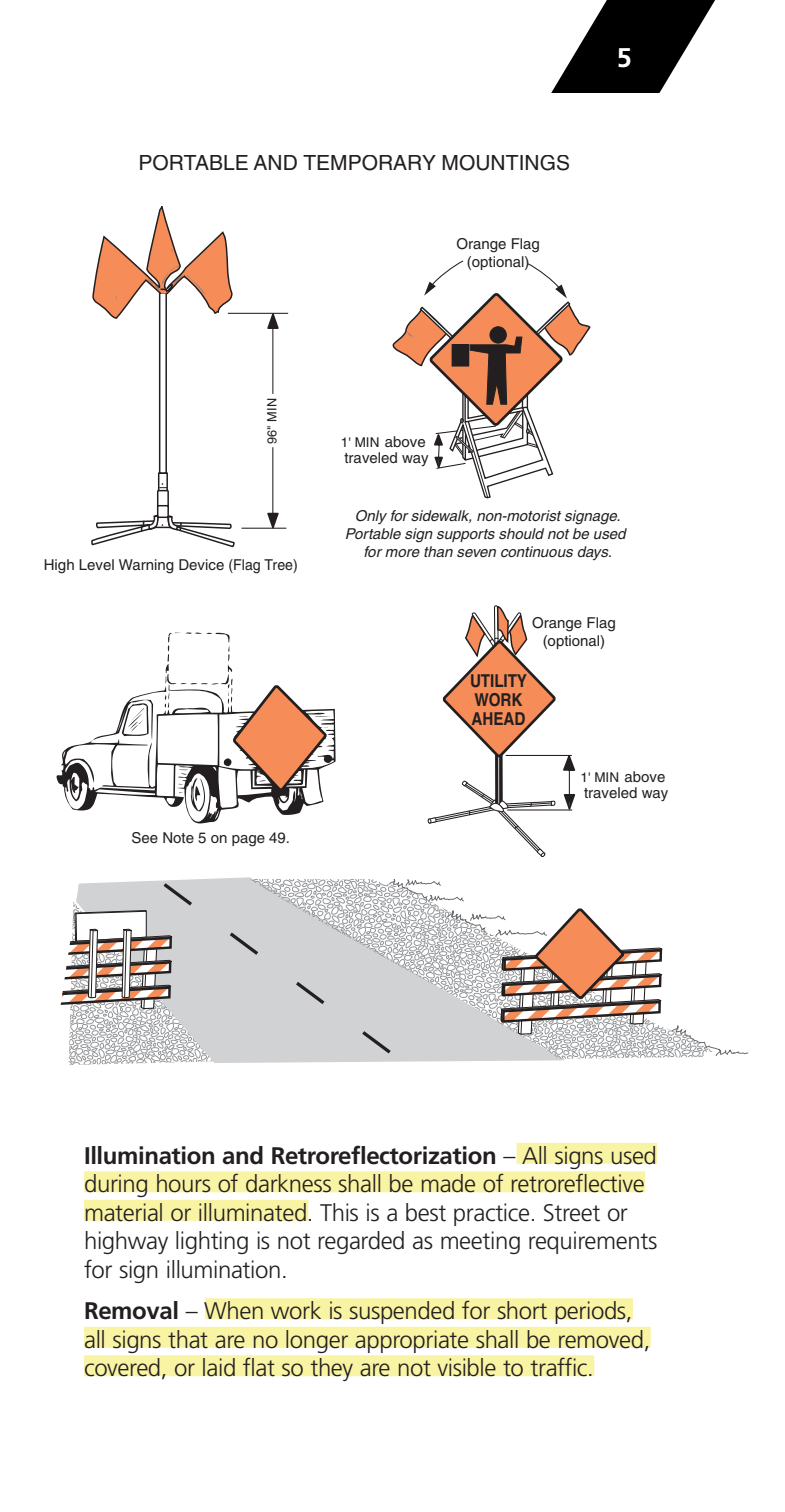
<style>
.page{position:relative;width:785px;height:1512px;background:#fff}
.page>*{position:absolute;margin:0;border:0;box-sizing:border-box;transform-origin:0 0}
.t1{font:700 27px "Frutiger";color:#fff}
.t2{font:300 24px/28.5px "Frutiger";letter-spacing:-.015em;color:#231f20}
.t3{font:21px "Helvetica";color:#231f20}
.t4{font:700 17.7px/18.6px "Helvetica";letter-spacing:-.005em;color:#231f20;scale:.86 1}
.t5{font:15px/18px "Helvetica";color:#231f20;text-align:center}
.t6{font:italic 15px/18px "Helvetica";color:#231f20;text-align:center}
.t7{font:13.5px "Helvetica";color:#231f20}
.t8{font:12.6px "Helvetica";color:#231f20}
.s1{font-size:15px}
.s2{font-weight:700}
</style>
<div class="page">
<div style="left:516px;top:1143px;width:140px;height:21px;background:#f8f4a3"></div>
<div style="left:84px;top:1171px;width:560px;height:21px;background:#f8f4a3"></div>
<div style="left:84px;top:1200px;width:224px;height:21px;background:#f8f4a3"></div>
<div style="left:205px;top:1298px;width:427px;height:21px;background:#f8f4a3"></div>
<div style="left:84px;top:1327px;width:566px;height:21px;background:#f8f4a3"></div>
<div style="left:84px;top:1355px;width:510px;height:21px;background:#f8f4a3"></div>
<svg style="left:551px;top:0;width:164px;height:93px"></svg>
<svg style="left:266px;top:312px;width:14px;height:18px"></svg>
<hr style="left:272px;top:328px;width:1px;height:66px;background:#231f20">
<svg style="left:265px;top:512px;width:15px;height:16px"></svg>
<hr style="left:272px;top:447px;width:1px;height:67px;background:#231f20">
<div style="left:159px;top:292px;width:8px;height:182px;border:2px solid #231f20"></div>
<div style="left:157px;top:489px;width:12px;height:24px;border:2px solid #231f20;border-radius:3px"></div>
<div style="left:158px;top:506px;width:10px;height:11px;background:#fff"></div>
<div style="left:157px;top:505px;width:12px;height:13px;border:2px solid #231f20"></div>
<svg style="left:92px;top:206px;width:141px;height:114px"></svg>
<div style="left:158px;top:472px;width:10px;height:19px;border:2px solid #231f20"></div>
<svg style="left:159px;top:483px;width:8px;height:5px"></svg>
<svg style="left:91px;top:514px;width:144px;height:34px"></svg>
<hr style="left:228px;top:313px;width:60px;height:1px;background:#231f20">
<hr style="left:241px;top:528px;width:45px;height:1px;background:#231f20">
<svg style="left:392px;top:260px;width:199px;height:239px"></svg>
<svg style="left:56px;top:605px;width:692px;height:460px"></svg>
<p class="t3" style="left:138px;top:155px;width:433px">PORTABLE AND TEMPORARY MOUNTINGS</p>
<p class="t5" style="left:456px;top:236px;width:85px">Orange Flag (optional)</p>
<p class="t1" style="left:616px;top:47px;width:17px">5</p>
<p class="t8" style="left:267px;top:444px;width:47px;rotate:-90deg">96" MIN</p>
<p class="t7" style="left:340px;top:437px;width:86px">1' MIN <span class="s1">above</span></p>
<p class="t5" style="left:344px;top:450px;width:86px">traveled way</p>
<p class="t5" style="left:44px;top:557px;width:255px">High Level Warning Device (Flag Tree)</p>
<p class="t5" style="left:131px;top:830px;width:160px">See Note 5 on page 49.</p>
<p class="t6" style="left:344px;top:508px;width:282px">Only for sidewalk, non-motorist signage.<br>Portable sign supports should not be used for more than seven continuous days.</p>
<p class="t5" style="left:532px;top:615px;width:85px">Orange Flag (optional)</p>
<p class="t4" style="left:469px;top:673px;width:68px">UTILITY<br>WORK<br>AHEAD</p>
<p class="t7" style="left:580px;top:772px;width:86px">1' MIN <span class="s1">above</span></p>
<p class="t5" style="left:583px;top:785px;width:86px">traveled way</p>
<p class="t2" style="left:84px;top:1143px;width:574px"><span class="s2">Illumination and Retroreflectorization</span> – All signs used during hours of darkness shall be made of retroreflective material or illuminated. This is a best practice. Street or highway lighting is not regarded as meeting requirements for sign illumination.</p>
<p class="t2" style="left:84px;top:1299px;width:567px"><span class="s2">Removal</span> – When work is suspended for short periods, all signs that are no longer appropriate shall be removed, covered, or laid flat so they are not visible to traffic.</p>
</div>
